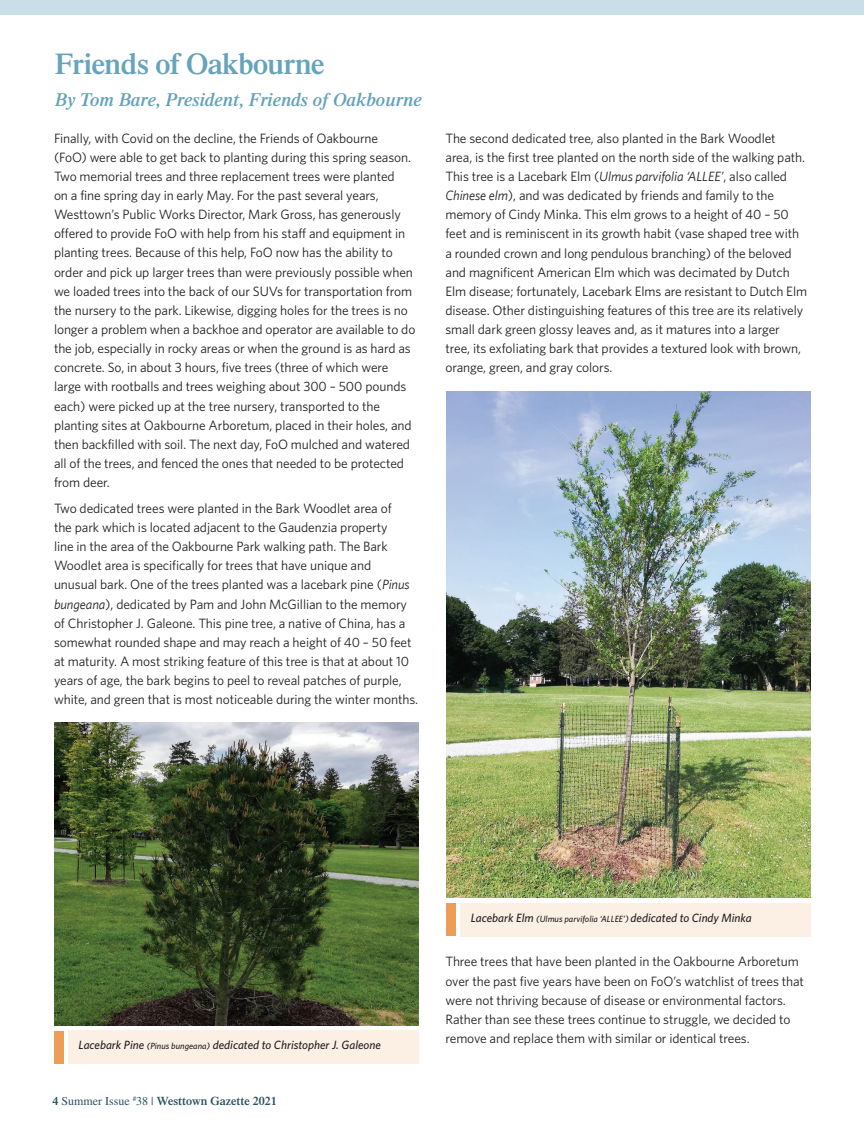
<style>
.page{position:relative;width:864px;height:1134px;background:#fff}
.page>*{position:absolute;margin:0;border:0;box-sizing:border-box;transform-origin:0 0}
.t1{font:600 30px "Times LT Std";letter-spacing:-.015em;color:#66a3bd}
.t2{font:italic 600 18.75px "Times LT Std";color:#64a1bb}
.t3{font:13.5px/19.2px "Whitney";letter-spacing:-.005em;color:#231f20}
.t4{font:italic 500 12px "Whitney";color:#231f20}
.t5{font:600 12px "Times LT Std";color:#2b5060}
.s1{font-style:italic}
.s2{font-size:9px}
.s3{font-weight:400}
</style>
<div class="page">
<div style="left:0;top:0;width:864px;height:14px;background:#c9dee7"></div>
<img style="left:54px;top:723px;width:364px;height:302px">
<img style="left:446px;top:392px;width:365px;height:506px">
<div style="left:68px;top:1031px;width:350px;height:33px;background:#fcf0e5"></div>
<div style="left:460px;top:903px;width:351px;height:33px;background:#fcf0e5"></div>
<div style="left:54px;top:1031px;width:9px;height:32px;background:#ed9e56"></div>
<div style="left:446px;top:903px;width:9px;height:33px;background:#ed9e56"></div>
<h1 class="t1" style="left:55px;top:46px;width:271px">Friends of Oakbourne</h1>
<h2 class="t2" style="left:55px;top:89px;width:369px">By Tom Bare, President, Friends of Oakbourne</h2>
<p class="t3" style="left:54px;top:128px;width:363px">Finally, with Covid on the decline, the Friends of Oakbourne<br>(FoO) were able to get back to planting during this spring season.<br>Two memorial trees and three replacement trees were planted<br>on a fine spring day in early May. For the past several years, Westtown’s Public Works Director, Mark Gross, has generously offered to provide FoO with help from his staff and equipment in planting trees. Because of this help, FoO now has the ability to order and pick up larger trees than were previously possible when we loaded trees into the back of our SUVs for transportation from the nursery to the park. Likewise, digging holes for the trees is no longer a problem when a backhoe and operator are available to do the job, especially in rocky areas or when the ground is as hard as concrete. So, in about 3 hours, five trees (three of which were large with rootballs and trees weighing about 300 – 500 pounds each) were picked up at the tree nursery, transported to the planting sites at Oakbourne Arboretum, placed in their holes, and then backfilled with soil. The next day, FoO mulched and watered all of the trees, and fenced the ones that needed to be protected from deer.</p>
<p class="t3" style="left:54px;top:498px;width:366px">Two dedicated trees were planted in the Bark Woodlet area of<br>the park which is located adjacent to the Gaudenzia property<br>line in the area of the Oakbourne Park walking path. The Bark Woodlet area is specifically for trees that have unique and<br>unusual bark. One of the trees planted was a lacebark pine (<span class="s1">Pinus bungeana</span>), dedicated by Pam and John McGillian to the memory of Christopher J. Galeone. This pine tree, a native of China, has a somewhat rounded shape and may reach a height of 40 – 50 feet at maturity. A most striking feature of this tree is that at about 10 years of age, the bark begins to peel to reveal patches of purple, white, and green that is most noticeable during the winter months.</p>
<p class="t3" style="left:446px;top:128px;width:363px">The second dedicated tree, also planted in the Bark Woodlet<br>area, is the first tree planted on the north side of the walking path.<br>This tree is a Lacebark Elm (<span class="s1">Ulmus parvifolia ‘ALLEE’</span>, also called <span class="s1">Chinese elm</span>), and was dedicated by friends and family to the memory of Cindy Minka. This elm grows to a height of 40 – 50 feet and is reminiscent in its growth habit (vase shaped tree with a rounded crown and long pendulous branching) of the beloved and magnificent American Elm which was decimated by Dutch Elm disease; fortunately, Lacebark Elms are resistant to Dutch Elm disease. Other distinguishing features of this tree are its relatively small dark green glossy leaves and, as it matures into a larger tree, its exfoliating bark that provides a textured look with brown, orange, green, and gray colors.</p>
<p class="t4" style="left:78px;top:1038px;width:304px">Lacebark Pine <span class="s2">(Pinus bungeana)</span> dedicated to Christopher J. Galeone</p>
<p class="t5" style="left:52px;top:1094px;width:226px">4 <span class="s3">Summer Issue</span> <sup>#</sup><span class="s3">38 |</span> Westtown Gazette 2021</p>
<p class="t4" style="left:471px;top:911px;width:282px">Lacebark Elm <span class="s2">(Ulmus parvifolia ‘ALLEE’)</span> dedicated to Cindy Minka</p>
<p class="t3" style="left:446px;top:952px;width:360px">Three trees that have been planted in the Oakbourne Arboretum over the past five years have been on FoO’s watchlist of trees that were not thriving because of disease or environmental factors.<br>Rather than see these trees continue to struggle, we decided to remove and replace them with similar or identical trees.</p>
</div>
